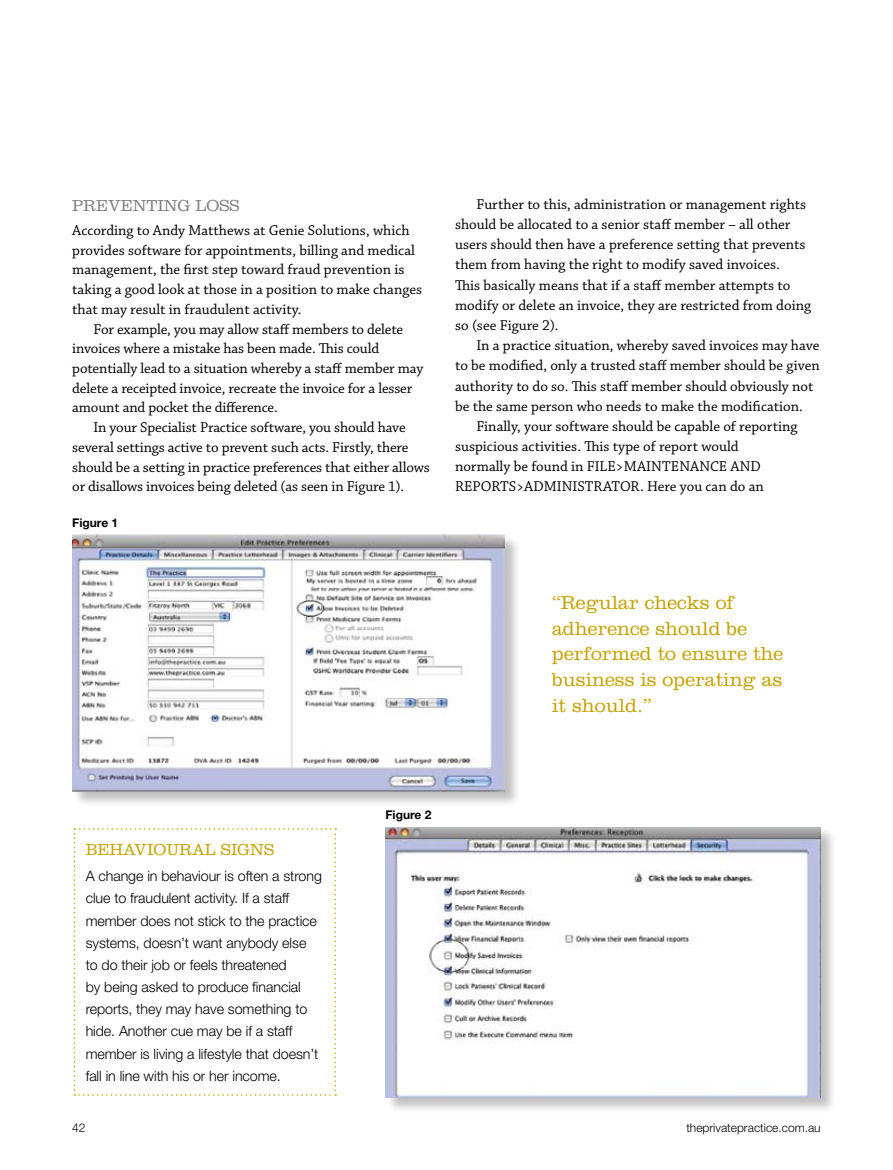
<style>
.page{position:relative;width:893px;height:1170px;background:#fff}
.page>*{position:absolute;margin:0;border:0;box-sizing:border-box;transform-origin:0 0}
.t1{font:300 19.5px/25.5px "Clarendon";color:#c3a204}
.t2{font:300 16.5px "Clarendon";color:#c3a204}
.t3{font:300 16.5px "Clarendon";color:#807f83}
.t4{font:15px/20.1px "Chaparral Pro";color:#000}
.t5{font:300 14.25px/22.2px "Helvetica Neue";letter-spacing:-.005em;color:#000}
.t6{font:300 12px "Helvetica Neue";color:#000}
.t7{font:700 12px "Helvetica Neue";color:#000}
</style>
<div class="page">
<div style="left:73px;top:534px;width:448px;height:273px;background:#000;opacity:.25"></div>
<img style="left:72px;top:534px;width:432px;height:257px">
<div style="left:386px;top:827px;width:452px;height:286px;background:#000;opacity:.25"></div>
<img style="left:385px;top:827px;width:436px;height:270px">
<svg style="left:74px;top:828px;width:262px;height:267px"></svg>
<p class="t3" style="left:72px;top:196px;width:169px">PREVENTING LOSS</p>
<p class="t4" style="left:72px;top:221px;width:351px;line-height:19.6px">According to Andy Matthews at Genie Solutions, which provides software for appointments, billing and medical management, the first step toward fraud prevention is taking a good look at those in a position to make changes that may result in fraudulent activity.</p>
<p class="t4" style="left:72px;top:319px;width:353px;text-indent:21px">For example, you may allow staff members to delete invoices where a mistake has been made. This could potentially lead to a situation whereby a staff member may delete a receipted invoice, recreate the invoice for a lesser amount and pocket the difference.</p>
<p class="t4" style="left:72px;top:418px;width:359px;text-indent:21px">In your Specialist Practice software, you should have several settings active to prevent such acts. Firstly, there should be a setting in practice preferences that either allows or disallows invoices being deleted (as seen in Figure 1).</p>
<p class="t7" style="left:72px;top:515px;width:48px">Figure 1</p>
<p class="t4" style="left:455px;top:195px;width:357px;text-indent:21px">Further to this, administration or management rights should be allocated to a senior staff member – all other users should then have a preference setting that prevents them from having the right to modify saved invoices.<br>This basically means that if a staff member attempts to modify or delete an invoice, they are restricted from doing so (see Figure 2).</p>
<p class="t4" style="left:455px;top:336px;width:366px;text-indent:21px">In a practice situation, whereby saved invoices may have to be modified, only a trusted staff member should be given authority to do so. This staff member should obviously not be the same person who needs to make the modification.</p>
<p class="t4" style="left:455px;top:416px;width:344px;text-indent:21px">Finally, your software should be capable of reporting suspicious activities. This type of report would normally be found in FILE&gt;MAINTENANCE AND REPORTS&gt;ADMINISTRATOR. Here you can do an</p>
<h1 class="t1" style="left:552px;top:589px;width:233px">“Regular checks of adherence should be performed to ensure the business is operating as it should.”</h1>
<p class="t2" style="left:86px;top:839px;width:190px">BEHAVIOURAL SIGNS</p>
<p class="t5" style="left:86px;top:864px;width:238px">A change in behaviour is often a strong clue to fraudulent activity. If a staff member does not stick to the practice systems, doesn’t want anybody else to do their job or feels threatened<br>by being asked to produce financial reports, they may have something to hide. Another cue may be if a staff member is living a lifestyle that doesn’t fall in line with his or her income.</p>
<p class="t7" style="left:386px;top:807px;width:48px">Figure 2</p>
<p class="t6" style="left:72px;top:1119px;width:15px">42</p>
<p class="t6" style="left:686px;top:1119px;width:136px">theprivatepractice.com.au</p>
</div>
